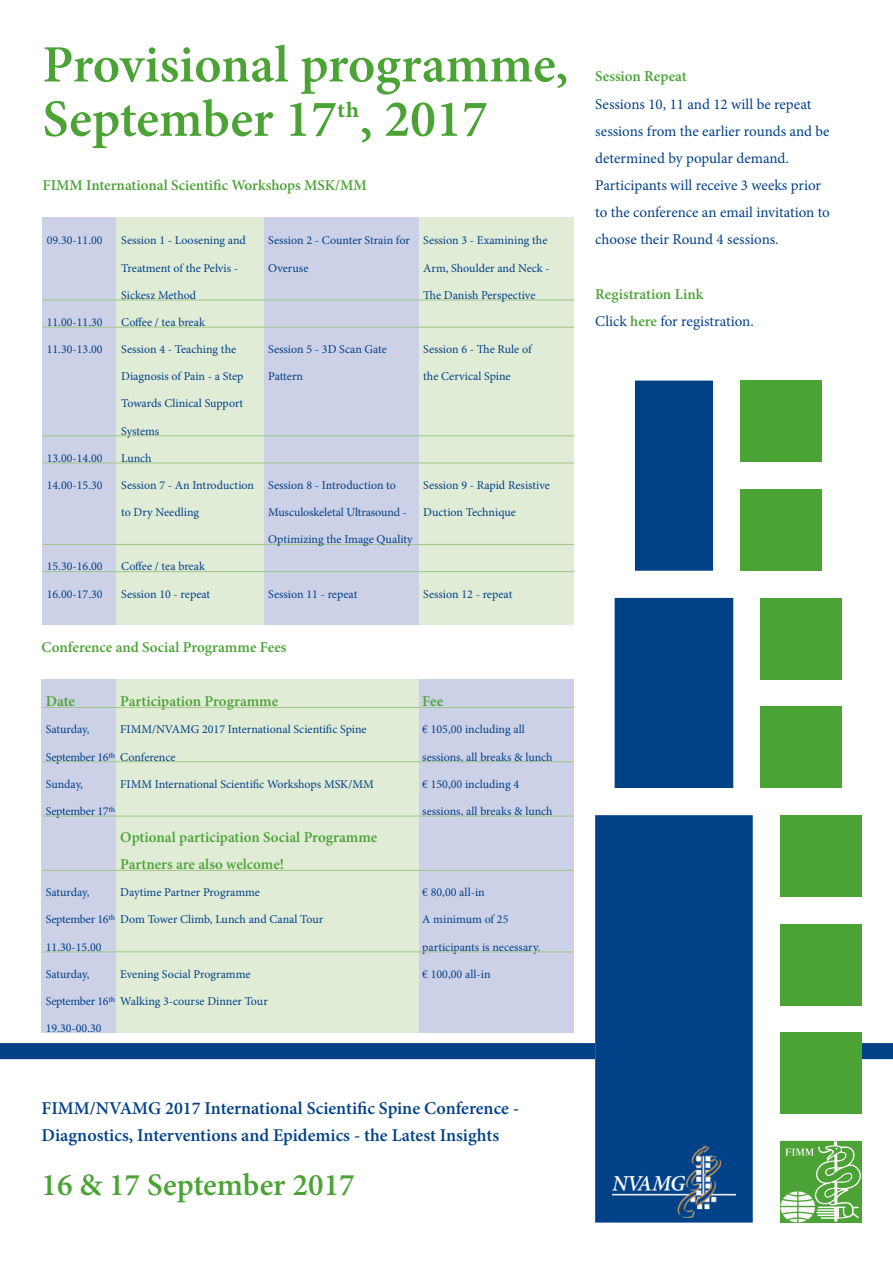
<style>
.page{position:relative;width:893px;height:1263px;background:#fff}
.page>*{position:absolute;margin:0;border:0;box-sizing:border-box;transform-origin:0 0}
.t1{font:600 52.5px/54.3px "Minion Pro";color:#4ba336}
.t2{font:600 31.5px "Minion Pro";color:#4ba336}
.t3{font:600 18px/27.2px "Minion Pro";color:#004188}
.t4{font:15px/27.2px "Minion Pro";color:#004188}
.t5{font:600 15px/27.2px "Minion Pro";color:#4ba336}
.t6{font:12px "Minion Pro";color:#004188}
.t7{font:12px "Minion Pro";letter-spacing:-.02em;color:#004188}
.s1{font-weight:600;color:#4ba336}
</style>
<div class="page">
<div style="left:264px;top:217px;width:155px;height:408px;background:#cdd1e7"></div>
<div style="left:43px;top:217px;width:74px;height:408px;background:#cdd1e7"></div>
<div style="left:419px;top:217px;width:155px;height:408px;background:#e1ecd7"></div>
<div style="left:117px;top:217px;width:147px;height:408px;background:#e1ecd7"></div>
<hr style="left:43px;top:300px;width:531px;height:1px;background:#a0c584">
<hr style="left:43px;top:327px;width:531px;height:1px;background:#a0c584">
<hr style="left:43px;top:435px;width:531px;height:1px;background:#a0c584">
<hr style="left:43px;top:463px;width:531px;height:1px;background:#a0c584">
<hr style="left:43px;top:571px;width:531px;height:1px;background:#a0c584">
<hr style="left:43px;top:544px;width:531px;height:1px;background:#a0c584">
<hr style="left:43px;top:680px;width:531px;height:1px;background:#a0c584">
<hr style="left:43px;top:734px;width:531px;height:1px;background:#a0c584">
<hr style="left:43px;top:788px;width:531px;height:1px;background:#a0c584">
<hr style="left:43px;top:843px;width:531px;height:1px;background:#a0c584">
<div style="left:635px;top:381px;width:78px;height:190px;background:#004188"></div>
<div style="left:615px;top:598px;width:118px;height:190px;background:#004188"></div>
<div style="left:780px;top:815px;width:81px;height:82px;background:#4ba336"></div>
<div style="left:760px;top:706px;width:82px;height:82px;background:#4ba336"></div>
<div style="left:760px;top:598px;width:82px;height:81px;background:#4ba336"></div>
<div style="left:740px;top:489px;width:82px;height:82px;background:#4ba336"></div>
<div style="left:740px;top:381px;width:82px;height:81px;background:#4ba336"></div>
<div style="left:780px;top:924px;width:81px;height:81px;background:#4ba336"></div>
<div style="left:0;top:1043px;width:595px;height:16px;background:#004188"></div>
<div style="left:861px;top:1043px;width:32px;height:16px;background:#004188"></div>
<div style="left:780px;top:1032px;width:81px;height:82px;background:#4ba336"></div>
<div style="left:595px;top:815px;width:158px;height:407px;background:#004188"></div>
<img style="left:612px;top:1147px;width:124px;height:71px">
<svg style="left:780px;top:1141px;width:81px;height:81px;background:#76b865"></svg>
<div style="left:42px;top:679px;width:75px;height:353px;background:#cdd1e7"></div>
<div style="left:117px;top:679px;width:302px;height:353px;background:#e1ecd7"></div>
<div style="left:419px;top:679px;width:154px;height:353px;background:#cdd1e7"></div>
<hr style="left:43px;top:707px;width:531px;height:1px;background:#a0c584">
<hr style="left:43px;top:761px;width:531px;height:1px;background:#a0c584">
<hr style="left:43px;top:816px;width:531px;height:1px;background:#a0c584">
<hr style="left:43px;top:870px;width:531px;height:1px;background:#a0c584">
<hr style="left:43px;top:951px;width:531px;height:1px;background:#a0c584">
<h1 class="t1" style="left:43px;top:37px;width:527px">Provisional programme,<br>September 17<sup>th</sup>, 2017</h1>
<p class="t5" style="left:43px;top:172px;width:326px">FIMM International Scientific Workshops MSK/MM</p>
<p class="t6" style="left:47px;top:233px;width:57px">09.30-11.00</p>
<p class="t6" style="left:121px;top:233px;width:126px">Session 1 - Loosening and</p>
<p class="t6" style="left:268px;top:233px;width:281px">Session 2 - Counter Strain for Session 3 - Examining the</p>
<p class="t6" style="left:121px;top:260px;width:118px">Treatment of the Pelvis -</p>
<p class="t6" style="left:268px;top:260px;width:42px">Overuse</p>
<p class="t6" style="left:423px;top:260px;width:128px">Arm, Shoulder and Neck -</p>
<p class="t6" style="left:121px;top:287px;width:77px">Sickesz Method</p>
<p class="t6" style="left:423px;top:287px;width:114px">The Danish Perspective</p>
<p class="t6" style="left:47px;top:314px;width:57px">11.00-11.30</p>
<p class="t6" style="left:121px;top:314px;width:85px">Coffee / tea break</p>
<p class="t6" style="left:47px;top:341px;width:57px">11.30-13.00</p>
<p class="t6" style="left:121px;top:341px;width:116px">Session 4 - Teaching the</p>
<p class="t6" style="left:268px;top:341px;width:120px">Session 5 - 3D Scan Gate</p>
<p class="t6" style="left:423px;top:341px;width:110px">Session 6 - The Rule of</p>
<p class="t6" style="left:121px;top:368px;width:124px">Diagnosis of Pain - a Step</p>
<p class="t6" style="left:268px;top:368px;width:36px">Pattern</p>
<p class="t6" style="left:423px;top:368px;width:89px">the Cervical Spine</p>
<p class="t6" style="left:121px;top:395px;width:123px">Towards Clinical Support</p>
<p class="t6" style="left:121px;top:423px;width:40px">Systems</p>
<p class="t6" style="left:47px;top:450px;width:57px">13.00-14.00</p>
<p class="t6" style="left:121px;top:450px;width:32px">Lunch</p>
<p class="t6" style="left:47px;top:477px;width:57px">14.00-15.30</p>
<p class="t6" style="left:121px;top:477px;width:276px">Session 7 - An Introduction Session 8 - Introduction to</p>
<p class="t6" style="left:423px;top:477px;width:128px">Session 9 - Rapid Resistive</p>
<p class="t6" style="left:121px;top:504px;width:79px">to Dry Needling</p>
<p class="t6" style="left:268px;top:504px;width:140px">Musculoskeletal Ultrasound -</p>
<p class="t6" style="left:423px;top:504px;width:94px">Duction Technique</p>
<p class="t6" style="left:268px;top:531px;width:146px">Optimizing the Image Quality</p>
<p class="t6" style="left:47px;top:558px;width:57px">15.30-16.00</p>
<p class="t6" style="left:121px;top:558px;width:85px">Coffee / tea break</p>
<p class="t6" style="left:47px;top:586px;width:57px">16.00-17.30</p>
<p class="t6" style="left:121px;top:586px;width:90px">Session 10 - repeat</p>
<p class="t6" style="left:268px;top:586px;width:90px">Session 11 - repeat</p>
<p class="t6" style="left:423px;top:586px;width:90px">Session 12 - repeat</p>
<p class="t5" style="left:42px;top:633px;width:246px">Conference and Social Programme Fees</p>
<p class="t5" style="left:46px;top:688px;width:31px">Date</p>
<p class="t5" style="left:120px;top:688px;width:160px">Participation Programme</p>
<p class="t5" style="left:422px;top:688px;width:23px">Fee</p>
<p class="t6" style="left:46px;top:721px;width:45px">Saturday,</p>
<p class="t6" style="left:120px;top:721px;width:248px">FIMM/NVAMG 2017 International Scientific Spine</p>
<p class="t6" style="left:422px;top:721px;width:104px">€ 105,00 including all</p>
<p class="t6" style="left:46px;top:749px;width:131px">September 16th Conference</p>
<p class="t6" style="left:422px;top:749px;width:132px">sessions, all breaks &amp; lunch</p>
<p class="t6" style="left:46px;top:776px;width:39px">Sunday,</p>
<p class="t6" style="left:120px;top:776px;width:255px">FIMM International Scientific Workshops MSK/MM</p>
<p class="t6" style="left:422px;top:776px;width:98px">€ 150,00 including 4</p>
<p class="t7" style="left:46px;top:803px;width:71px">September 17th</p>
<p class="t6" style="left:422px;top:803px;width:132px">sessions, all breaks &amp; lunch</p>
<p class="t5" style="left:120px;top:823px;width:259px">Optional participation Social Programme<br>Partners are also welcome!</p>
<p class="t6" style="left:46px;top:884px;width:45px">Saturday,</p>
<p class="t6" style="left:120px;top:884px;width:141px">Daytime Partner Programme</p>
<p class="t6" style="left:422px;top:884px;width:64px">€ 80,00 all-in</p>
<p class="t6" style="left:46px;top:911px;width:279px">September 16th Dom Tower Climb, Lunch and Canal Tour</p>
<p class="t6" style="left:422px;top:911px;width:88px">A minimum of 25</p>
<p class="t6" style="left:46px;top:939px;width:57px">11.30-15.00</p>
<p class="t6" style="left:422px;top:939px;width:120px">participants is necessary.</p>
<p class="t6" style="left:46px;top:966px;width:45px">Saturday,</p>
<p class="t6" style="left:120px;top:966px;width:132px">Evening Social Programme</p>
<p class="t6" style="left:422px;top:966px;width:70px">€ 100,00 all-in</p>
<p class="t6" style="left:46px;top:993px;width:223px">September 16th Walking 3-course Dinner Tour</p>
<p class="t6" style="left:46px;top:1020px;width:57px">19.30-00.30</p>
<h3 class="t3" style="left:42px;top:1094px;width:479px">FIMM/NVAMG 2017 International Scientific Spine Conference -<br>Diagnostics, Interventions and Epidemics - the Latest Insights</h3>
<h2 class="t2" style="left:42px;top:1163px;width:315px">16 &amp; 17 September 2017</h2>
<p class="t5" style="left:595px;top:63px;width:92px">Session Repeat</p>
<p class="t4" style="left:595px;top:90px;width:236px">Sessions 10, 11 and 12 will be repeat sessions from the earlier rounds and be determined by popular demand.<br>Participants will receive 3 weeks prior to the conference an email invitation to choose their Round 4 sessions.</p>
<p class="t4" style="left:595px;top:280px;width:160px"><span class="s1">Registration Link<br></span>Click <span class="s1">here</span> for registration.</p>
</div>
